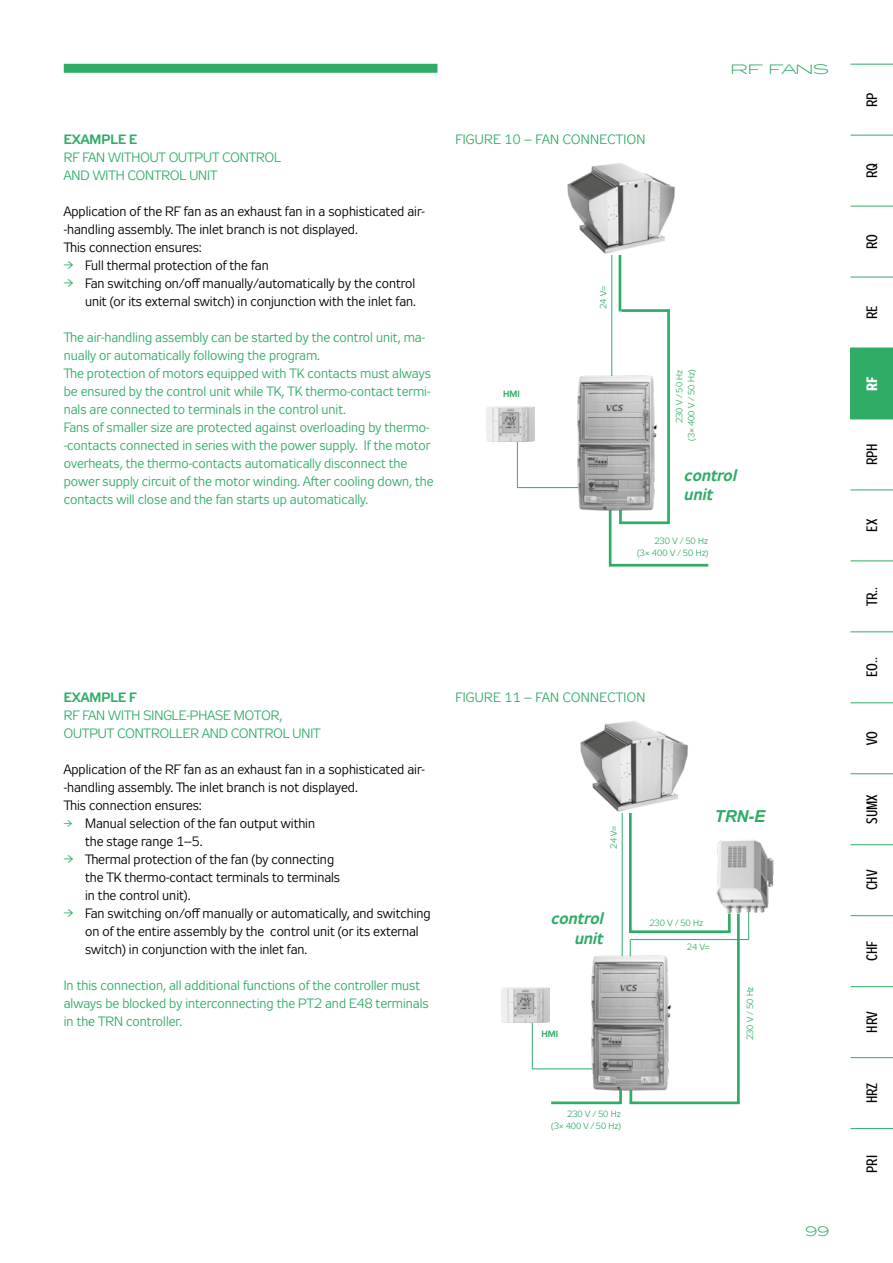
<style>
.page{position:relative;width:893px;height:1263px;background:#fff}
.page>*{position:absolute;margin:0;border:0;box-sizing:border-box;transform-origin:0 0}
.t1{font:italic 700 16.5px/19.8px "Zeppelin 31";color:#2fac66}
.t2{font:italic 700 16.5px "Arial";color:#2fac66}
.t3{font:condensed 15px "Zeppelin";color:#000}
.t4{font:700 condensed 15px "Zeppelin";color:#fff}
.t5{font:13.5px/18px "Zeppelin 31";color:#2fac66}
.t6{font:13.5px/18px "Zeppelin 31";color:#000}
.t7{font:13.5px "Zeppelin 51";color:#2fac66}
.t8{font:13.5px "Zeppelin 41";color:#2fac66}
.t9{font:9px/12px "Zeppelin 31";color:#2fac66;text-align:right}
.t10{font:700 9px "Zeppelin 31";color:#2fac66}
.s1{font-weight:700}
.s2{color:#2fac66}
.s3{font-size:12px;color:#2fac66}
</style>
<div class="page">
<div style="left:64px;top:64px;width:373px;height:9px;background:#2fac66"></div>
<div style="left:850px;top:348px;width:43px;height:71px;background:#2fac66"></div>
<hr style="left:850px;top:64px;width:43px;height:1px;background:#2fac66">
<hr style="left:850px;top:135px;width:43px;height:1px;background:#2fac66">
<hr style="left:850px;top:206px;width:43px;height:1px;background:#2fac66">
<hr style="left:850px;top:277px;width:43px;height:1px;background:#2fac66">
<hr style="left:850px;top:419px;width:43px;height:1px;background:#2fac66">
<hr style="left:850px;top:489px;width:43px;height:1px;background:#2fac66">
<hr style="left:850px;top:560px;width:43px;height:1px;background:#2fac66">
<hr style="left:850px;top:631px;width:43px;height:1px;background:#2fac66">
<hr style="left:850px;top:702px;width:43px;height:1px;background:#2fac66">
<hr style="left:850px;top:773px;width:43px;height:1px;background:#2fac66">
<hr style="left:850px;top:844px;width:43px;height:1px;background:#2fac66">
<hr style="left:850px;top:915px;width:43px;height:1px;background:#2fac66">
<hr style="left:850px;top:986px;width:43px;height:1px;background:#2fac66">
<hr style="left:850px;top:1057px;width:43px;height:1px;background:#2fac66">
<hr style="left:850px;top:1128px;width:43px;height:1px;background:#2fac66">
<hr style="left:611px;top:234px;width:1px;height:142px;background:#2fac66">
<hr style="left:667px;top:309px;width:3px;height:214px;background:#2fac66">
<hr style="left:619px;top:521px;width:50px;height:3px;background:#2fac66">
<hr style="left:619px;top:509px;width:3px;height:15px;background:#2fac66">
<hr style="left:609px;top:509px;width:2px;height:57px;background:#2fac66">
<hr style="left:609px;top:564px;width:99px;height:2px;background:#2fac66">
<hr style="left:619px;top:234px;width:2px;height:77px;background:#2fac66">
<hr style="left:621px;top:309px;width:49px;height:3px;background:#2fac66">
<hr style="left:517px;top:439px;width:1px;height:49px;background:#2fac66">
<hr style="left:517px;top:487px;width:90px;height:1px;background:#2fac66">
<img style="left:487px;top:406px;width:47px;height:35px">
<img style="left:574px;top:373px;width:84px;height:141px">
<hr style="left:622px;top:773px;width:1px;height:183px;background:#2fac66">
<hr style="left:737px;top:914px;width:3px;height:189px;background:#2fac66">
<hr style="left:630px;top:1101px;width:110px;height:3px;background:#2fac66">
<hr style="left:629px;top:1088px;width:3px;height:16px;background:#2fac66">
<hr style="left:619px;top:1089px;width:3px;height:15px;background:#2fac66">
<hr style="left:629px;top:930px;width:101px;height:3px;background:#2fac66">
<hr style="left:629px;top:773px;width:3px;height:160px;background:#2fac66">
<hr style="left:551px;top:1101px;width:70px;height:3px;background:#2fac66">
<hr style="left:728px;top:914px;width:3px;height:18px;background:#2fac66">
<svg style="left:630px;top:940px;width:1px;height:13px"></svg>
<svg style="left:748px;top:916px;width:1px;height:23px"></svg>
<hr style="left:630px;top:939px;width:119px;height:1px;background:#2fac66">
<hr style="left:532px;top:1020px;width:1px;height:49px;background:#2fac66">
<hr style="left:532px;top:1068px;width:90px;height:1px;background:#2fac66">
<img style="left:502px;top:987px;width:47px;height:35px">
<img style="left:588px;top:953px;width:84px;height:141px">
<img style="left:580px;top:721px;width:108px;height:91px">
<img style="left:567px;top:163px;width:108px;height:91px">
<img style="left:716px;top:840px;width:58px;height:76px">
<p class="t7" style="left:731px;top:62px;width:100px">RF FANS</p>
<p class="t5" style="left:64px;top:132px;width:74px"><span class="s1">EXAMPLE E<br></span>RF Fan without</p>
<p class="t5" style="left:169px;top:150px;width:19px">Output</p>
<p class="t5" style="left:223px;top:150px;width:18px">Control</p>
<p class="t5" style="left:64px;top:168px;width:10px">and</p>
<p class="t5" style="left:93px;top:168px;width:9px">with</p>
<p class="t5" style="left:128px;top:168px;width:18px">Control</p>
<p class="t5" style="left:189px;top:168px;width:17px">Unit</p>
<p class="t6" style="left:64px;top:204px;width:363px">Application of the RF fan as an exhaust fan in a sophisticated air--handling assembly. The inlet branch is not displayed.<br>This connection ensures:</p>
<p class="t6" style="left:64px;top:258px;width:206px"><span class="s2">→</span> Full thermal protection of the fan</p>
<p class="t6" style="left:64px;top:276px;width:354px;text-align:right"><span class="s2">→</span> Fan switching on/off manually/automatically by the control unit (or its external switch) in conjunction with the inlet fan.</p>
<p class="t5" style="left:64px;top:330px;width:371px">The air-handling assembly can be started by the control unit, ma&shy;nually or automatically following the program.<br>The protection of motors equipped with TK contacts must always be ensured by the control unit while TK, TK thermo-contact termi&shy;nals are connected to terminals in the control unit.<br>Fans of smaller size are protected against overloading by thermo--contacts connected in series with the power supply. If the motor overheats, the thermo-contacts automatically disconnect the power supply circuit of the motor winding. After cooling down, the contacts will close and the fan starts up automatically.</p>
<p class="t5" style="left:455px;top:132px;width:29px">figure</p>
<p class="t5" style="left:504px;top:132px;width:35px">10 – fan</p>
<p class="t5" style="left:563px;top:132px;width:10px">connection</p>
<p class="t10" style="left:503px;top:389px;width:12px">HMI</p>
<p class="t9" style="left:598px;top:309px;width:25px;rotate:-90deg">24 V=</p>
<p class="t9" style="left:674px;top:441px;width:73px;rotate:-90deg">230 V / 50 Hz<br>(3× 400 V / 50 Hz)</p>
<p class="t1" style="left:684px;top:466px;width:54px">control unit</p>
<p class="t9" style="left:637px;top:536px;width:73px">230 V / 50 Hz<br>(3× 400 V / 50 Hz)</p>
<p class="t5" style="left:64px;top:690px;width:74px"><span class="s1">EXAMPLE F<br></span>RF Fan with</p>
<p class="t5" style="left:143px;top:708px;width:64px">Single-Phase</p>
<p class="t5" style="left:234px;top:708px;width:21px">Motor</p>
<p class="t5" style="left:280px;top:708px;width:4px">,</p>
<p class="t5" style="left:64px;top:726px;width:19px">Output</p>
<p class="t5" style="left:117px;top:726px;width:18px">Controller</p>
<p class="t5" style="left:202px;top:726px;width:10px">and</p>
<p class="t5" style="left:231px;top:726px;width:18px">Control</p>
<p class="t5" style="left:293px;top:726px;width:17px">Unit</p>
<p class="t5" style="left:455px;top:690px;width:29px">figure</p>
<p class="t5" style="left:504px;top:690px;width:35px">11 – fan</p>
<p class="t5" style="left:563px;top:690px;width:10px">connection</p>
<p class="t6" style="left:64px;top:762px;width:363px">Application of the RF fan as an exhaust fan in a sophisticated air--handling assembly. The inlet branch is not displayed.<br>This connection ensures:</p>
<p class="t6" style="left:85px;top:816px;width:232px;text-indent:-21px"><span class="s3">→</span> Manual selection of the fan output within the stage range 1–5.</p>
<p class="t6" style="left:85px;top:852px;width:256px;text-indent:-21px"><span class="s2">→</span> Thermal protection of the fan (by connecting the TK thermo-contact terminals to terminals in the control unit).</p>
<p class="t6" style="left:85px;top:906px;width:347px;text-indent:-21px"><span class="s2">→</span> Fan switching on/off manually or automatically, and switching on of the entire assembly by the control unit (or its external switch) in conjunction with the inlet fan.</p>
<p class="t1" style="left:551px;top:910px;width:54px;text-align:right">control unit</p>
<p class="t9" style="left:609px;top:849px;width:25px;rotate:-90deg">24 V=</p>
<p class="t5" style="left:64px;top:978px;width:366px">In this connection, all additional functions of the controller must always be blocked by interconnecting the PT2 and E48 terminals in the TRN controller.</p>
<p class="t10" style="left:541px;top:1029px;width:12px">HMI</p>
<p class="t9" style="left:551px;top:1108px;width:71px">230 V / 50 Hz<br>(3× 400 V / 50 Hz)</p>
<p class="t2" style="left:715px;top:805px;width:52px">TRN-E</p>
<p class="t9" style="left:649px;top:917px;width:55px">230 V / 50 Hz</p>
<p class="t9" style="left:687px;top:941px;width:25px">24 V=</p>
<p class="t9" style="left:745px;top:1040px;width:55px;rotate:-90deg">230 V / 50 Hz</p>
<p class="t8" style="left:805px;top:1224px;width:25px">99</p>
<p class="t3" style="left:864px;top:107px;width:16px;rotate:-90deg">RP</p>
<p class="t3" style="left:864px;top:178px;width:17px;rotate:-90deg">RQ</p>
<p class="t3" style="left:864px;top:249px;width:17px;rotate:-90deg">RO</p>
<p class="t3" style="left:864px;top:319px;width:15px;rotate:-90deg">RE</p>
<p class="t4" style="left:864px;top:391px;width:16px;rotate:-90deg">RF</p>
<p class="t3" style="left:864px;top:465px;width:23px;rotate:-90deg">RPH</p>
<p class="t3" style="left:864px;top:532px;width:14px;rotate:-90deg">EX</p>
<p class="t3" style="left:864px;top:606px;width:21px;rotate:-90deg">TR..</p>
<p class="t3" style="left:864px;top:677px;width:22px;rotate:-90deg">EO..</p>
<p class="t3" style="left:864px;top:745px;width:16px;rotate:-90deg">VO</p>
<p class="t3" style="left:864px;top:824px;width:31px;rotate:-90deg">SUMX</p>
<p class="t3" style="left:864px;top:890px;width:22px;rotate:-90deg">CHV</p>
<p class="t3" style="left:864px;top:961px;width:22px;rotate:-90deg">CHF</p>
<p class="t3" style="left:864px;top:1032px;width:23px;rotate:-90deg">HRV</p>
<p class="t3" style="left:864px;top:1103px;width:22px;rotate:-90deg">HRZ</p>
<p class="t3" style="left:864px;top:1173px;width:19px;rotate:-90deg">PRI</p>
</div>
